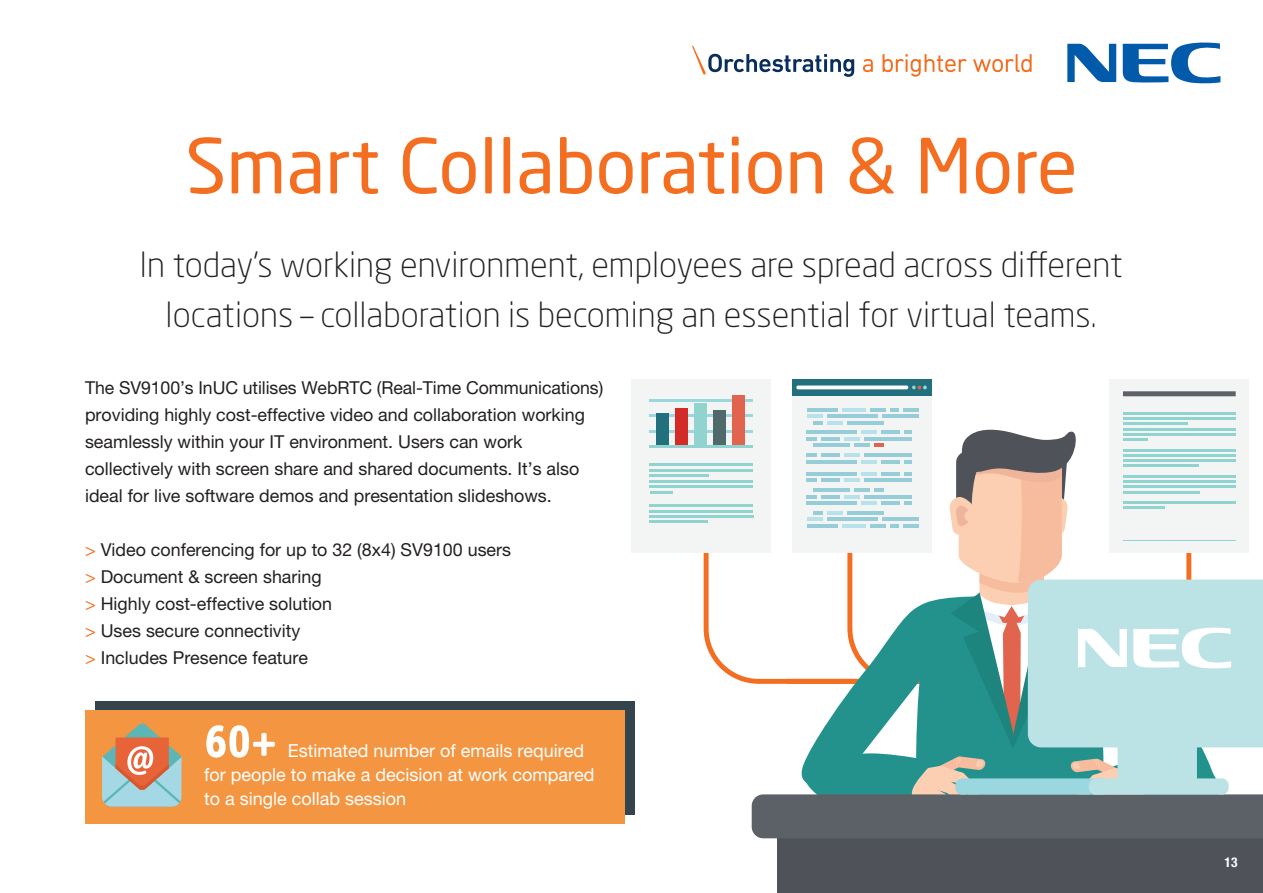
<style>
.page{position:relative;width:1263px;height:893px;background:#fff}
.page>*{position:absolute;margin:0;border:0;box-sizing:border-box;transform-origin:0 0}
.t1{font:75px "Neo Sans Std";color:#f36e21}
.t2{font:52.05px "Info Text Bold Caps";color:#fff}
.t3{font:300 34.5px/49.5px "Neo Sans Std";color:#231f20;text-align:center}
.t4{font:18px/24px "Helvetica Neue LT Pro";color:#fff}
.t5{font:17.85px/27px "Helvetica Neue LT Pro";color:#231f20}
.t6{font:700 condensed 13.5px "Helvetica Neue LT Pro";color:#fff}
.s1{color:#f36e21}
</style>
<div class="page">
<div style="left:96px;top:701px;width:539px;height:114px;background:#33444d"></div>
<div style="left:85px;top:710px;width:539px;height:114px;background:#f39541"></div>
<svg style="left:704px;top:553px;width:48px;height:131px"></svg>
<div style="left:631px;top:379px;width:140px;height:174px;background:#f3f4f4"></div>
<hr style="left:649px;top:464px;width:104px;height:2px;background:#90d3cf">
<hr style="left:649px;top:469px;width:104px;height:3px;background:#90d3cf">
<hr style="left:649px;top:475px;width:60px;height:2px;background:#90d3cf">
<hr style="left:649px;top:480px;width:104px;height:2px;background:#90d3cf">
<hr style="left:649px;top:486px;width:104px;height:2px;background:#90d3cf">
<hr style="left:649px;top:491px;width:23px;height:2px;background:#90d3cf">
<hr style="left:649px;top:504px;width:104px;height:3px;background:#90d3cf">
<hr style="left:649px;top:510px;width:104px;height:2px;background:#90d3cf">
<hr style="left:649px;top:515px;width:60px;height:3px;background:#90d3cf">
<hr style="left:694px;top:515px;width:59px;height:3px;background:#90d3cf">
<hr style="left:649px;top:521px;width:59px;height:2px;background:#90d3cf">
<hr style="left:649px;top:430px;width:104px;height:2px;background:#9ad7de">
<hr style="left:649px;top:415px;width:104px;height:2px;background:#9ad7de">
<hr style="left:649px;top:399px;width:104px;height:3px;background:#9ad7de">
<div style="left:656px;top:413px;width:13px;height:33px;background:#22707d"></div>
<div style="left:675px;top:408px;width:13px;height:38px;background:#d32c27"></div>
<div style="left:713px;top:410px;width:13px;height:36px;background:#506a6c"></div>
<div style="left:694px;top:403px;width:13px;height:43px;background:#90d3cf"></div>
<div style="left:732px;top:395px;width:13px;height:51px;background:#e1654e"></div>
<hr style="left:649px;top:446px;width:104px;height:2px;background:#90d3cf">
<div style="left:791px;top:379px;width:140px;height:174px;background:#f3f4f4"></div>
<hr style="left:807px;top:408px;width:31px;height:3px;background:#96cdd8">
<hr style="left:827px;top:415px;width:51px;height:3px;background:#96cdd8">
<hr style="left:842px;top:408px;width:24px;height:3px;background:#b7e1eb">
<hr style="left:807px;top:415px;width:15px;height:3px;background:#b7e1eb">
<hr style="left:871px;top:408px;width:15px;height:3px;background:#96cdd8">
<hr style="left:904px;top:408px;width:15px;height:3px;background:#96cdd8">
<svg style="left:891px;top:408px;width:8px;height:3px"></svg>
<hr style="left:882px;top:415px;width:37px;height:3px;background:#96cdd8">
<div style="left:791px;top:379px;width:140px;height:17px;background:#22707d"></div>
<svg style="left:796px;top:385px;width:112px;height:4px"></svg>
<svg style="left:912px;top:385px;width:15px;height:4px"></svg>
<div style="left:1109px;top:379px;width:140px;height:174px;background:#f3f4f4"></div>
<svg style="left:1123px;top:391px;width:113px;height:5px"></svg>
<hr style="left:1123px;top:412px;width:113px;height:3px;background:#90d3cf">
<hr style="left:1123px;top:418px;width:113px;height:2px;background:#90d3cf">
<div style="left:778px;top:822px;width:485px;height:71px;background:#4f5258"></div>
<svg style="left:102px;top:723px;width:80px;height:83px"></svg>
<svg style="left:752px;top:421px;width:511px;height:417px"></svg>
<svg style="left:863px;top:59px;width:10px;height:13px"></svg>
<svg style="left:882px;top:54px;width:84px;height:23px"></svg>
<svg style="left:973px;top:54px;width:58px;height:18px"></svg>
<svg style="left:692px;top:46px;width:162px;height:31px"></svg>
<svg style="left:1067px;top:44px;width:49px;height:38px"></svg>
<svg style="left:1123px;top:42px;width:97px;height:42px"></svg>
<h1 class="t1" style="left:185px;top:120px;width:894px">Smart Collaboration &amp; More</h1>
<h3 class="t3" style="left:139px;top:240px;width:985px">In today’s working environment, employees are spread across different locations – collaboration is becoming an essential for virtual teams.</h3>
<p class="t5" style="left:85px;top:374px;width:520px">The SV9100’s InUC utilises WebRTC (Real-Time Communications) providing highly cost-effective video and collaboration working seamlessly within your IT environment. Users can work collectively with screen share and shared documents. It’s also ideal for live software demos and presentation slideshows.</p>
<p class="t5" style="left:85px;top:536px;width:427px"><span class="s1">&gt;</span> Video conferencing for up to 32 (8x4) SV9100 users <span class="s1">&gt;</span> Document &amp; screen sharing<br><span class="s1">&gt;</span> Highly cost-effective solution<br><span class="s1">&gt;</span> Uses secure connectivity<br><span class="s1">&gt;</span> Includes Presence feature</p>
<h2 class="t2" style="left:204px;top:710px;width:75px">60+</h2>
<p class="t4" style="left:204px;top:739px;width:392px;text-indent:84px">Estimated number of emails required for people to make a decision at work compared to a single collab session</p>
<p class="t6" style="left:1224px;top:854px;width:14px">13</p>
</div>
